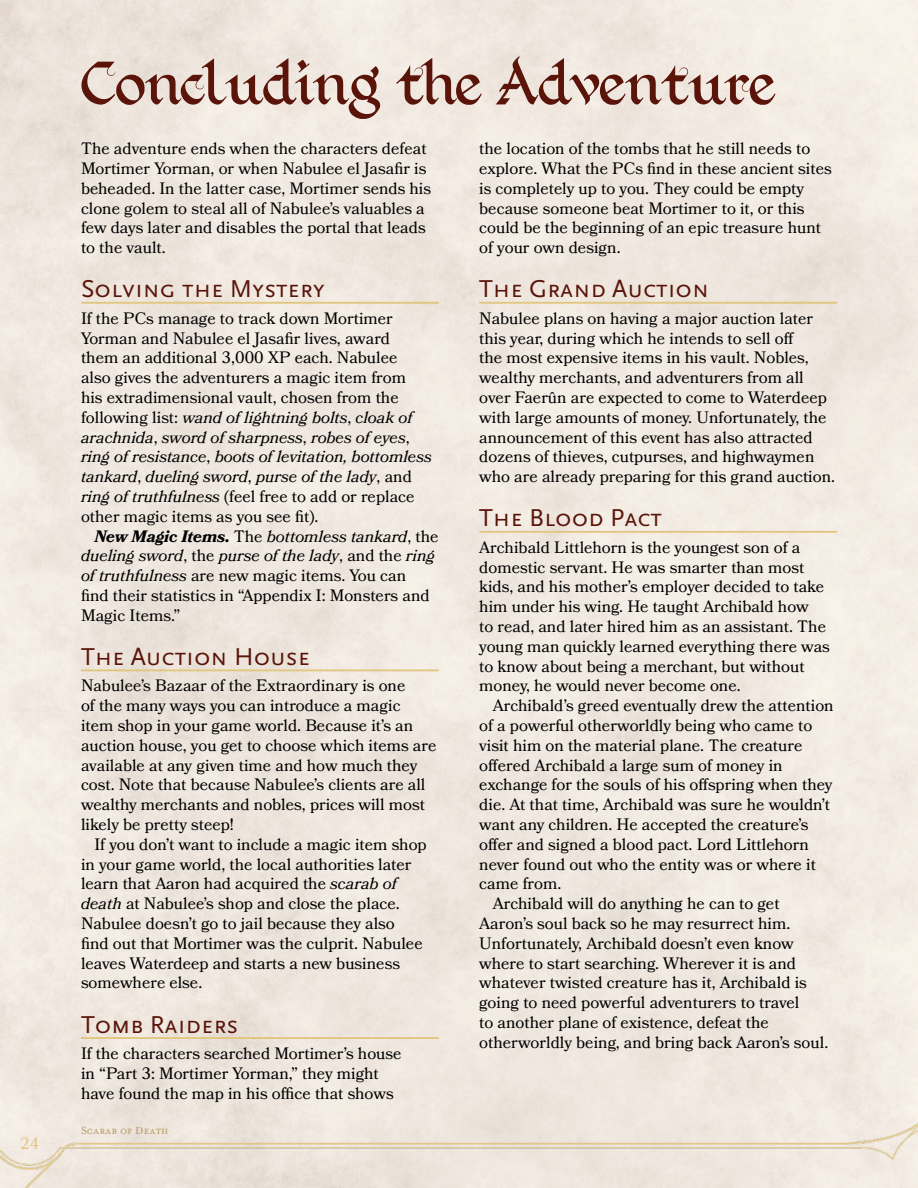
<style>
.page{position:relative;width:918px;height:1188px;background:#fff}
.page>*{position:absolute;margin:0;border:0;box-sizing:border-box;transform-origin:0 0}
.t1{font:60px "Kingthings Foundation";color:#5a1409}
.t2{font:25.5px "Scala Sans Caps";color:#5a1409}
.t3{font:16.5px/19.8px "Bookmania";color:#000}
.t4{font:16.5px "Bookmania";color:#e0c67f}
.t5{font:12px "Mr.Eaves Small Caps";color:#b79a66}
.s1{font-style:italic}
.s2{font-weight:700;font-style:italic}
</style>
<div class="page">
<img style="left:0;top:1119px;width:918px;height:69px">
<hr style="left:81px;top:302px;width:358px;height:2px;background:#e0c67f">
<hr style="left:81px;top:669px;width:358px;height:2px;background:#e0c67f">
<hr style="left:81px;top:1037px;width:358px;height:2px;background:#e0c67f">
<hr style="left:479px;top:302px;width:358px;height:2px;background:#e0c67f">
<hr style="left:479px;top:531px;width:358px;height:2px;background:#e0c67f">
<p class="t4" style="left:20px;top:1133px;width:21px">24</p>
<h1 class="t1" style="left:81px;top:52px;width:696px">Concluding the Adventure</h1>
<p class="t3" style="left:81px;top:139px;width:352px">The adventure ends when the characters defeat Mortimer Yorman, or when Nabulee el Jasafir is beheaded. In the latter case, Mortimer sends his clone golem to steal all of Nabulee’s valuables a few days later and disables the portal that leads to the vault.</p>
<h2 class="t2" style="left:81px;top:275px;width:246px">Solving the Mystery</h2>
<p class="t3" style="left:81px;top:308px;width:352px">If the PCs manage to track down Mortimer Yorman and Nabulee el Jasafir lives, award them an additional 3,000 XP each. Nabulee<br>also gives the adventurers a magic item from his extradimensional vault, chosen from the following list: <span class="s1">wand of lightning bolts</span>, <span class="s1">cloak of arachnida</span>, <span class="s1">sword of sharpness</span>, <span class="s1">robes of eyes</span>, <span class="s1">ring of resistance</span>, <span class="s1">boots of levitation, bottomless tankard</span>, <span class="s1">dueling sword</span>, <span class="s1">purse of the lady</span>, and <span class="s1">ring of truthfulness</span> (feel free to add or replace other magic items as you see fit).</p>
<p class="t3" style="left:81px;top:526px;width:359px;text-indent:13px"><span class="s2">New Magic Items.</span> The <span class="s1">bottomless tankard</span>, the <span class="s1">dueling sword</span>, the <span class="s1">purse of the lady</span>, and the <span class="s1">ring of truthfulness</span> are new magic items. You can<br>find their statistics in “Appendix I: Monsters and Magic Items.”</p>
<h2 class="t2" style="left:81px;top:643px;width:230px">The Auction House</h2>
<p class="t3" style="left:81px;top:676px;width:357px">Nabulee’s Bazaar of the Extraordinary is one<br>of the many ways you can introduce a magic item shop in your game world. Because it’s an auction house, you get to choose which items are available at any given time and how much they cost. Note that because Nabulee’s clients are all wealthy merchants and nobles, prices will most likely be pretty steep!</p>
<p class="t3" style="left:81px;top:834px;width:347px;text-indent:13px">If you don’t want to include a magic item shop in your game world, the local authorities later learn that Aaron had acquired the <span class="s1">scarab of death</span> at Nabulee’s shop and close the place.<br>Nabulee doesn’t go to jail because they also find out that Mortimer was the culprit. Nabulee leaves Waterdeep and starts a new business somewhere else.</p>
<h2 class="t2" style="left:81px;top:1010px;width:159px">Tomb Raiders</h2>
<p class="t3" style="left:81px;top:1043px;width:322px">If the characters searched Mortimer’s house in “Part 3: Mortimer Yorman,” they might have found the map in his office that shows</p>
<p class="t3" style="left:479px;top:139px;width:354px">the location of the tombs that he still needs to explore. What the PCs find in these ancient sites is completely up to you. They could be empty because someone beat Mortimer to it, or this could be the beginning of an epic treasure hunt of your own design.</p>
<h2 class="t2" style="left:479px;top:275px;width:231px">The Grand Auction</h2>
<p class="t3" style="left:479px;top:308px;width:357px">Nabulee plans on having a major auction later this year, during which he intends to sell off<br>the most expensive items in his vault. Nobles, wealthy merchants, and adventurers from all over Faerûn are expected to come to Waterdeep with large amounts of money. Unfortunately, the announcement of this event has also attracted dozens of thieves, cutpurses, and highwaymen who are already preparing for this grand auction.</p>
<h2 class="t2" style="left:479px;top:504px;width:184px">The Blood Pact</h2>
<p class="t3" style="left:479px;top:537px;width:352px">Archibald Littlehorn is the youngest son of a domestic servant. He was smarter than most kids, and his mother’s employer decided to take him under his wing. He taught Archibald how<br>to read, and later hired him as an assistant. The young man quickly learned everything there was to know about being a merchant, but without money, he would never become one.</p>
<p class="t3" style="left:493px;top:696px;width:343px">Archibald’s greed eventually drew the attention</p>
<p class="t3" style="left:479px;top:715px;width:335px">of a powerful otherworldly being who came to</p>
<p class="t3" style="left:479px;top:735px;width:325px">visit him on the material plane. The creature</p>
<p class="t3" style="left:479px;top:755px;width:305px">offered Archibald a large sum of money in</p>
<p class="t3" style="left:479px;top:775px;width:355px">exchange for the souls of his offspring when they</p>
<p class="t3" style="left:479px;top:795px;width:352px">die. At that time, Archibald was sure he wouldn’t</p>
<p class="t3" style="left:479px;top:814px;width:331px">want any children. He accepted the creature’s</p>
<p class="t3" style="left:479px;top:834px;width:331px">offer and signed a blood pact. Lord Littlehorn</p>
<p class="t3" style="left:479px;top:854px;width:338px">never found out who the entity was or where it</p>
<p class="t3" style="left:479px;top:874px;width:84px">came from.</p>
<p class="t3" style="left:493px;top:894px;width:288px">Archibald will do anything he can to get</p>
<p class="t3" style="left:479px;top:913px;width:313px">Aaron’s soul back so he may resurrect him.</p>
<p class="t3" style="left:479px;top:933px;width:316px">Unfortunately, Archibald doesn’t even know</p>
<p class="t3" style="left:479px;top:953px;width:318px">where to start searching. Wherever it is and</p>
<p class="t3" style="left:479px;top:973px;width:329px">whatever twisted creature has it, Archibald is</p>
<p class="t3" style="left:479px;top:993px;width:322px">going to need powerful adventurers to travel</p>
<p class="t3" style="left:479px;top:1012px;width:291px">to another plane of existence, defeat the</p>
<p class="t3" style="left:479px;top:1032px;width:351px">otherworldly being, and bring back Aaron’s soul.</p>
<p class="t5" style="left:81px;top:1124px;width:89px">Scarab of Death</p>
</div>
